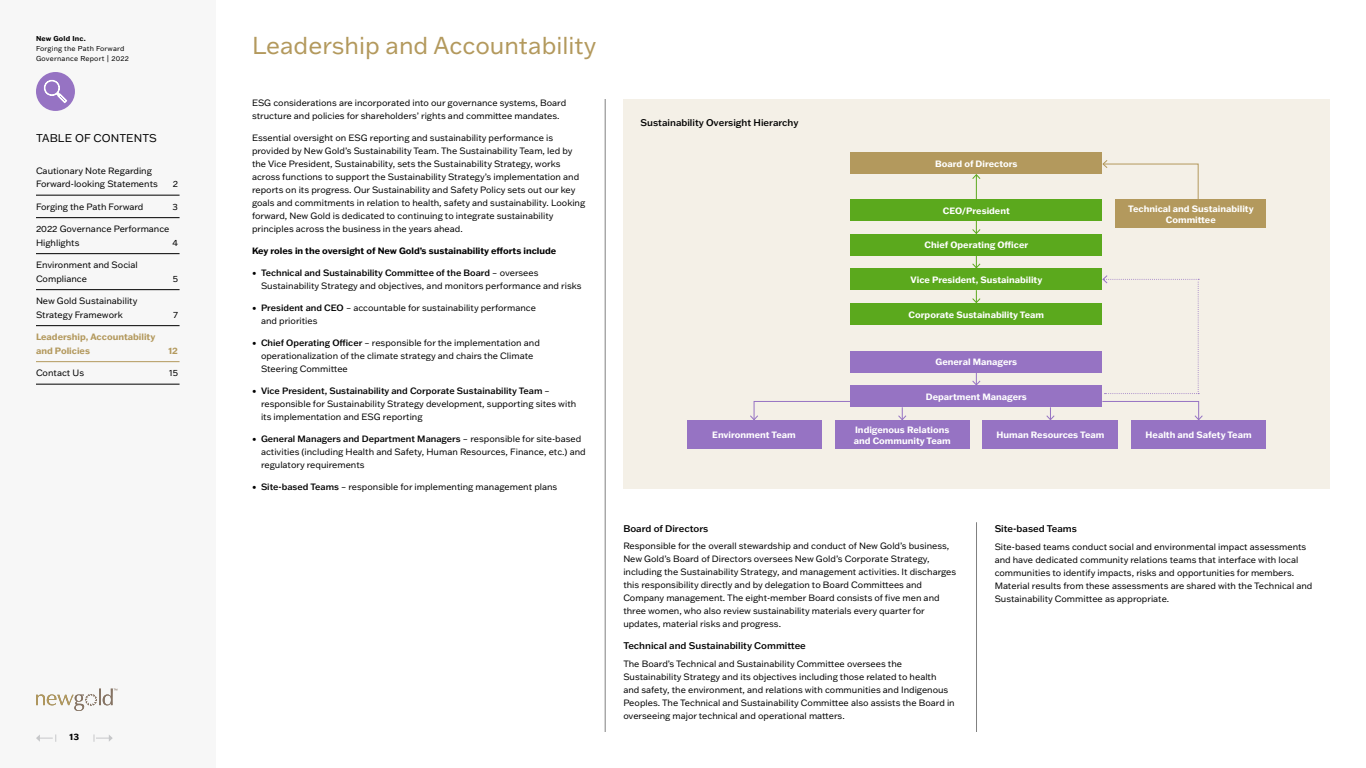
<style>
.page{position:relative;width:1366px;height:768px;background:#fff}
.page>*{position:absolute;margin:0;border:0;box-sizing:border-box;transform-origin:0 0}
.page_head{font:24px "Franklin Gothic ATF";color:#b3995d}
.TOC_header{font:11px "Franklin Gothic ATF";letter-spacing:.01em;color:#000}
.subhead_2{font:500 9.5px "Franklin Gothic ATF";color:#000}
.body_copy{font:9px/13px "Franklin Gothic ATF";color:#000}
.sub_sub_for_bodycopy{font:700 9px/11px "Franklin Gothic ATF";color:#fff;text-align:center}
.TOC_content_body{font:9px/13.5px "Franklin Gothic ATF";color:#000}
.body_copy-2{font:700 9px "Franklin Gothic ATF";color:#000}
.TOC_content_body-2{font:700 9px/13.5px "Franklin Gothic ATF";color:#b3995d}
.t1{font:7px/10px "Franklin Gothic ATF";letter-spacing:.03em;color:#000}
.s1{font-weight:700}
.s2{font-weight:500}
</style>
<div class="page">
<div style="left:0;top:0;width:216px;height:768px;background:#f7f7f7"></div>
<hr style="left:36px;top:195px;width:144px;height:1px;background:#000">
<hr style="left:36px;top:217px;width:144px;height:1px;background:#000">
<hr style="left:36px;top:253px;width:144px;height:1px;background:#000">
<hr style="left:36px;top:289px;width:144px;height:1px;background:#000">
<hr style="left:36px;top:325px;width:144px;height:1px;background:#000">
<hr style="left:36px;top:361px;width:144px;height:1px;background:#b3995d">
<hr style="left:36px;top:384px;width:144px;height:1px;background:#000">
<svg style="left:36px;top:689px;width:81px;height:22px"></svg>
<svg style="left:36px;top:734px;width:21px;height:8px"></svg>
<svg style="left:94px;top:734px;width:19px;height:8px"></svg>
<div style="left:36px;top:72px;width:39px;height:39px;background:#9673c3;border-radius:50%"></div>
<svg style="left:44px;top:80px;width:23px;height:23px"></svg>
<hr style="left:976px;top:522px;width:1px;height:210px;background:#808080">
<hr style="left:605px;top:99px;width:1px;height:633px;background:#808080">
<div style="left:623px;top:99px;width:707px;height:390px;background:#f4f0e7"></div>
<div style="left:850px;top:152px;width:252px;height:22px;background:#b3995d"></div>
<div style="left:850px;top:269px;width:252px;height:21px;background:#5ba91d"></div>
<div style="left:850px;top:303px;width:252px;height:22px;background:#5ba91d"></div>
<div style="left:850px;top:199px;width:252px;height:22px;background:#5ba91d"></div>
<div style="left:850px;top:234px;width:252px;height:21px;background:#5ba91d"></div>
<div style="left:1116px;top:199px;width:150px;height:29px;background:#b3995d"></div>
<div style="left:850px;top:351px;width:252px;height:21px;background:#9673c3"></div>
<div style="left:850px;top:386px;width:252px;height:21px;background:#9673c3"></div>
<div style="left:687px;top:420px;width:135px;height:29px;background:#9673c3"></div>
<div style="left:835px;top:420px;width:135px;height:29px;background:#9673c3"></div>
<div style="left:983px;top:420px;width:135px;height:29px;background:#9673c3"></div>
<div style="left:1131px;top:420px;width:135px;height:29px;background:#9673c3"></div>
<svg style="left:898px;top:407px;width:9px;height:13px"></svg>
<svg style="left:971px;top:372px;width:11px;height:14px"></svg>
<svg style="left:972px;top:290px;width:9px;height:13px"></svg>
<svg style="left:972px;top:221px;width:9px;height:13px"></svg>
<svg style="left:971px;top:255px;width:11px;height:14px"></svg>
<svg style="left:972px;top:174px;width:9px;height:25px"></svg>
<svg style="left:1046px;top:407px;width:9px;height:13px"></svg>
<svg style="left:1102px;top:401px;width:101px;height:19px"></svg>
<svg style="left:750px;top:401px;width:100px;height:19px"></svg>
<svg style="left:1102px;top:275px;width:97px;height:119px"></svg>
<svg style="left:1102px;top:160px;width:97px;height:40px"></svg>
<p class="t1" style="left:36px;top:34px;width:94px"><span class="s1">New Gold Inc.<br></span>Forging the Path Forward<br>Governance Report | 2022</p>
<p class="TOC_header" style="left:36px;top:131px;width:122px">TABLE OF CONTENTS</p>
<p class="TOC_content_body" style="left:36px;top:163px;width:123px">Cautionary Note Regarding<br>Forward-looking Statements</p>
<p class="TOC_content_body" style="left:173px;top:177px;width:7px">2</p>
<p class="TOC_content_body" style="left:36px;top:199px;width:109px">Forging the Path Forward</p>
<p class="TOC_content_body" style="left:173px;top:199px;width:7px">3</p>
<p class="TOC_content_body" style="left:36px;top:222px;width:135px">2022 Governance Performance<br>Highlights</p>
<p class="TOC_content_body" style="left:173px;top:235px;width:7px">4</p>
<p class="TOC_content_body" style="left:36px;top:258px;width:103px">Environment and Social<br>Compliance</p>
<p class="TOC_content_body" style="left:36px;top:294px;width:103px">New Gold Sustainability<br>Strategy Framework</p>
<p class="TOC_content_body-2" style="left:36px;top:330px;width:121px">Leadership, Accountability and Policies</p>
<p class="TOC_content_body" style="left:173px;top:271px;width:7px">5</p>
<p class="TOC_content_body" style="left:173px;top:307px;width:6px">7</p>
<p class="TOC_content_body-2" style="left:169px;top:343px;width:11px">12</p>
<p class="TOC_content_body" style="left:36px;top:366px;width:50px">Contact Us</p>
<p class="TOC_content_body" style="left:169px;top:366px;width:10px">15</p>
<p class="body_copy-2" style="left:70px;top:731px;width:11px">13</p>
<p class="page_head" style="left:252px;top:29px;width:346px">Leadership and Accountability</p>
<p class="body_copy" style="left:252px;top:96px;width:316px">ESG considerations are incorporated into our governance systems, Board structure and policies for shareholders’ rights and committee mandates.</p>
<p class="body_copy" style="left:252px;top:131px;width:335px">Essential oversight on ESG reporting and sustainability performance is provided by New Gold’s Sustainability Team. The Sustainability Team, led by the Vice President, Sustainability, sets the Sustainability Strategy, works across functions to support the Sustainability Strategy’s implementation and reports on its progress. Our Sustainability and Safety Policy sets out our key goals and commitments in relation to health, safety and sustainability. Looking forward, New Gold is dedicated to continuing to integrate sustainability principles across the business in the years ahead.</p>
<p class="body_copy-2" style="left:252px;top:244px;width:306px">Key roles in the oversight of New Gold’s sustainability efforts include</p>
<p class="body_copy" style="left:261px;top:266px;width:322px;text-indent:-9px">• <span class="s2">Technical and Sustainability Committee of the Board</span> – oversees<br>Sustainability Strategy and objectives, and monitors performance and risks</p>
<p class="body_copy" style="left:261px;top:301px;width:277px;text-indent:-9px">• <span class="s2">President and CEO</span> – accountable for sustainability performance and priorities</p>
<p class="body_copy" style="left:261px;top:336px;width:280px;text-indent:-9px">• <span class="s2">Chief Operating Officer</span> – responsible for the implementation and operationalization of the climate strategy and chairs the Climate<br>Steering Committee</p>
<p class="body_copy" style="left:261px;top:384px;width:317px;text-indent:-9px">• <span class="s2">Vice President, Sustainability and Corporate Sustainability Team</span> – responsible for Sustainability Strategy development, supporting sites with its implementation and ESG reporting</p>
<p class="body_copy" style="left:261px;top:432px;width:326px;text-indent:-9px">• <span class="s2">General Managers and Department Managers</span> – responsible for site-based activities (including Health and Safety, Human Resources, Finance, etc.) and regulatory requirements</p>
<p class="body_copy" style="left:252px;top:480px;width:307px">• <span class="s2">Site-based Teams</span> – responsible for implementing management plans</p>
<p class="subhead_2" style="left:641px;top:116px;width:159px">Sustainability Oversight Hierarchy</p>
<p class="sub_sub_for_bodycopy" style="left:935px;top:158px;width:84px">Board of Directors</p>
<p class="sub_sub_for_bodycopy" style="left:943px;top:205px;width:69px">CEO/President</p>
<p class="sub_sub_for_bodycopy" style="left:925px;top:239px;width:105px">Chief Operating Officer</p>
<p class="sub_sub_for_bodycopy" style="left:911px;top:274px;width:133px">Vice President, Sustainability</p>
<p class="sub_sub_for_bodycopy" style="left:909px;top:309px;width:137px">Corporate Sustainability Team</p>
<p class="sub_sub_for_bodycopy" style="left:936px;top:356px;width:83px">General Managers</p>
<p class="sub_sub_for_bodycopy" style="left:926px;top:391px;width:102px">Department Managers</p>
<p class="sub_sub_for_bodycopy" style="left:1128px;top:203px;width:127px">Technical and Sustainability<br>Committee</p>
<p class="sub_sub_for_bodycopy" style="left:712px;top:429px;width:85px">Environment Team</p>
<p class="sub_sub_for_bodycopy" style="left:854px;top:424px;width:98px;text-align:left">Indigenous Relations and Community Team</p>
<p class="sub_sub_for_bodycopy" style="left:996px;top:429px;width:109px">Human Resources Team</p>
<p class="sub_sub_for_bodycopy" style="left:1146px;top:429px;width:108px">Health and Safety Team</p>
<p class="subhead_2" style="left:623px;top:522px;width:87px">Board of Directors</p>
<p class="body_copy" style="left:623px;top:539px;width:334px">Responsible for the overall stewardship and conduct of New Gold’s business, New Gold’s Board of Directors oversees New Gold’s Corporate Strategy, including the Sustainability Strategy, and management activities. It discharges this responsibility directly and by delegation to Board Committees and Company management. The eight-member Board consists of five men and three women, who also review sustainability materials every quarter for updates, material risks and progress.</p>
<p class="subhead_2" style="left:623px;top:639px;width:184px">Technical and Sustainability Committee</p>
<p class="body_copy" style="left:623px;top:657px;width:333px">The Board’s Technical and Sustainability Committee oversees the Sustainability Strategy and its objectives including those related to health and safety, the environment, and relations with communities and Indigenous Peoples. The Technical and Sustainability Committee also assists the Board in overseeing major technical and operational matters.</p>
<p class="subhead_2" style="left:995px;top:522px;width:84px">Site-based Teams</p>
<p class="body_copy" style="left:995px;top:540px;width:319px">Site-based teams conduct social and environmental impact assessments and have dedicated community relations teams that interface with local communities to identify impacts, risks and opportunities for members.<br>Material results from these assessments are shared with the Technical and Sustainability Committee as appropriate.</p>
</div>
